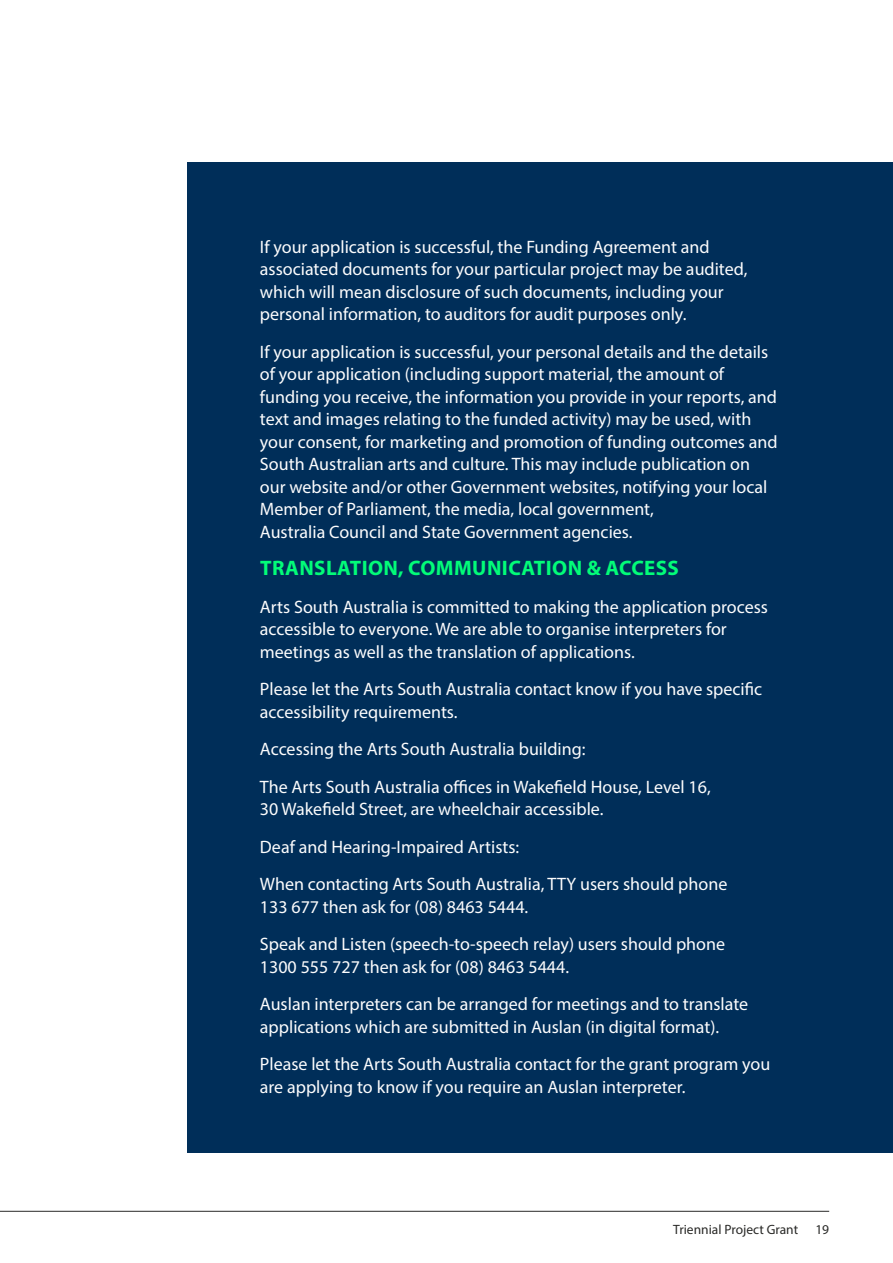
<style>
.page{position:relative;width:893px;height:1263px;background:#fff}
.page>*{position:absolute;margin:0;border:0;box-sizing:border-box;transform-origin:0 0}
.t1{font:700 21px "Myriad Pro";letter-spacing:.02em;color:#03ff79}
.t2{font:18px/22.5px "Myriad Pro";color:#fff}
.t3{font:13.5px "Myriad Pro";color:#292927}
</style>
<div class="page">
<div style="left:187px;top:162px;width:706px;height:990px;background:#002e59"></div>
<hr style="left:0;top:1211px;width:829px;height:1px;background:#292927">
<p class="t2" style="left:260px;top:235px;width:489px">If your application is successful, the Funding Agreement and associated documents for your particular project may be audited, which will mean disclosure of such documents, including your personal information, to auditors for audit purposes only.</p>
<p class="t2" style="left:260px;top:340px;width:519px">If your application is successful, your personal details and the details of your application (including support material, the amount of funding you receive, the information you provide in your reports, and text and images relating to the funded activity) may be used, with your consent, for marketing and promotion of funding outcomes and South Australian arts and culture. This may include publication on our website and/or other Government websites, notifying your local Member of Parliament, the media, local government,<br>Australia Council and State Government agencies.</p>
<p class="t1" style="left:260px;top:554px;width:420px">TRANSLATION, COMMUNICATION &amp; ACCESS</p>
<p class="t2" style="left:260px;top:595px;width:510px">Arts South Australia is committed to making the application process accessible to everyone. We are able to organise interpreters for meetings as well as the translation of applications.</p>
<p class="t2" style="left:260px;top:677px;width:504px">Please let the Arts South Australia contact know if you have specific accessibility requirements.</p>
<p class="t2" style="left:260px;top:730px;width:452px;line-height:37.5px">Accessing the Arts South Australia building:<br>The Arts South Australia offices in Wakefield House, Level 16,</p>
<p class="t2" style="left:260px;top:790px;width:469px;line-height:37.5px">30 Wakefield Street, are wheelchair accessible.<br>Deaf and Hearing-Impaired Artists:<br>When contacting Arts South Australia, TTY users should phone</p>
<p class="t2" style="left:260px;top:887px;width:467px;line-height:37.5px">133 677 then ask for (08) 8463 5444.<br>Speak and Listen (speech-to-speech relay) users should phone</p>
<p class="t2" style="left:260px;top:947px;width:490px;line-height:37.5px">1300 555 727 then ask for (08) 8463 5444.<br>Auslan interpreters can be arranged for meetings and to translate</p>
<p class="t2" style="left:260px;top:1007px;width:512px;line-height:37.5px">applications which are submitted in Auslan (in digital format).<br>Please let the Arts South Australia contact for the grant program you</p>
<p class="t2" style="left:260px;top:1075px;width:427px">are applying to know if you require an Auslan interpreter.</p>
<p class="t3" style="left:673px;top:1221px;width:126px">Triennial Project Grant</p>
<p class="t3" style="left:815px;top:1221px;width:15px">19</p>
</div>
